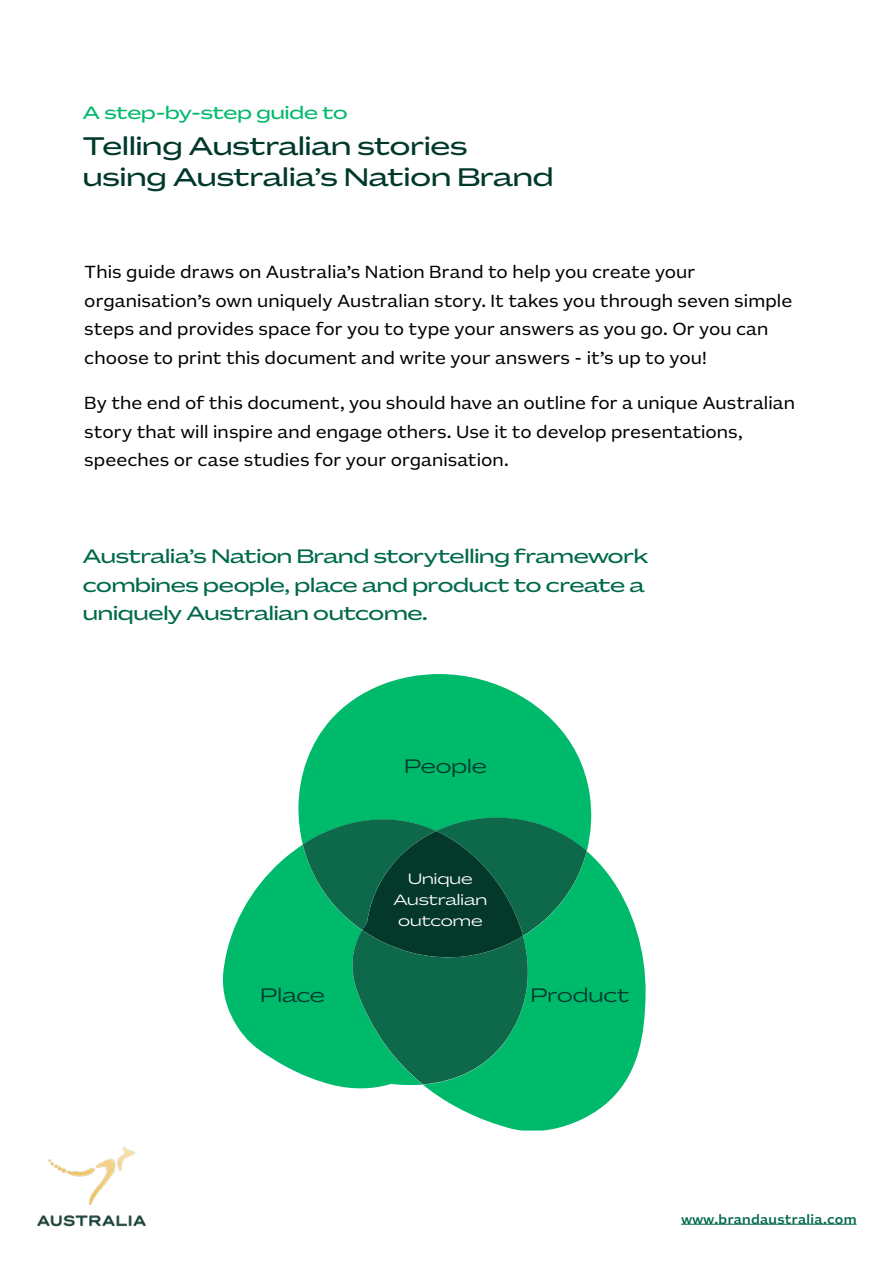
<style>
.page{position:relative;width:893px;height:1263px;background:#fff}
.page>*{position:absolute;margin:0;border:0;box-sizing:border-box;transform-origin:0 0}
.t1{font:25.5px/31.5px "AU Sans BETA Display";color:#00392c}
.t2{font:19.5px/28.5px "AU Sans BETA Display";letter-spacing:-.01em;color:#00694b}
.t3{font:300 19.5px "AU Sans BETA Display";color:#00392c}
.t4{font:18px/28.5px "AU Sans BETA Text";letter-spacing:.005em;color:#000}
.t5{font:18px "AU Sans BETA Display";letter-spacing:-.005em;color:#00ba6c}
.t6{font:300 15px/21px "AU Sans BETA Display";color:#fff;text-align:center}
.t7{font:500 13.5px "AU Sans BETA Text";letter-spacing:.025em;color:#00694b}
</style>
<div class="page">
<hr style="left:681px;top:1224px;width:176px;height:1px;background:#00694b">
<svg style="left:298px;top:674px;width:294px;height:176px;fill:#00ba6b"></svg>
<svg style="left:222px;top:845px;width:201px;height:244px;fill:#00ba6b"></svg>
<svg style="left:423px;top:851px;width:223px;height:279px;fill:#00ba6b"></svg>
<svg style="left:303px;top:813px;width:284px;height:271px;background:#077f52"></svg>
<img style="left:37px;top:1146px;width:109px;height:81px">
<p class="t5" style="left:83px;top:103px;width:266px">A step-by-step guide to</p>
<h1 class="t1" style="left:83px;top:131px;width:472px">Telling Australian stories using Australia’s Nation Brand</h1>
<p class="t4" style="left:84px;top:258px;width:710px">This guide draws on Australia’s Nation Brand to help you create your organisation’s own uniquely Australian story. It takes you through seven simple steps and provides space for you to type your answers as you go. Or you can choose to print this document and write your answers - it’s up to you!</p>
<p class="t4" style="left:84px;top:389px;width:712px">By the end of this document, you should have an outline for a unique Australian story that will inspire and engage others. Use it to develop presentations, speeches or case studies for your organisation.</p>
<p class="t2" style="left:83px;top:543px;width:567px">Australia’s Nation Brand storytelling framework combines people, place and product to create a uniquely Australian outcome.</p>
<p class="t3" style="left:405px;top:757px;width:84px">People</p>
<p class="t6" style="left:393px;top:868px;width:95px">Unique<br>Australian outcome</p>
<p class="t3" style="left:261px;top:985px;width:66px">Place</p>
<p class="t3" style="left:531px;top:985px;width:100px">Product</p>
<p class="t7" style="left:681px;top:1213px;width:177px">www.brandaustralia.com</p>
</div>
